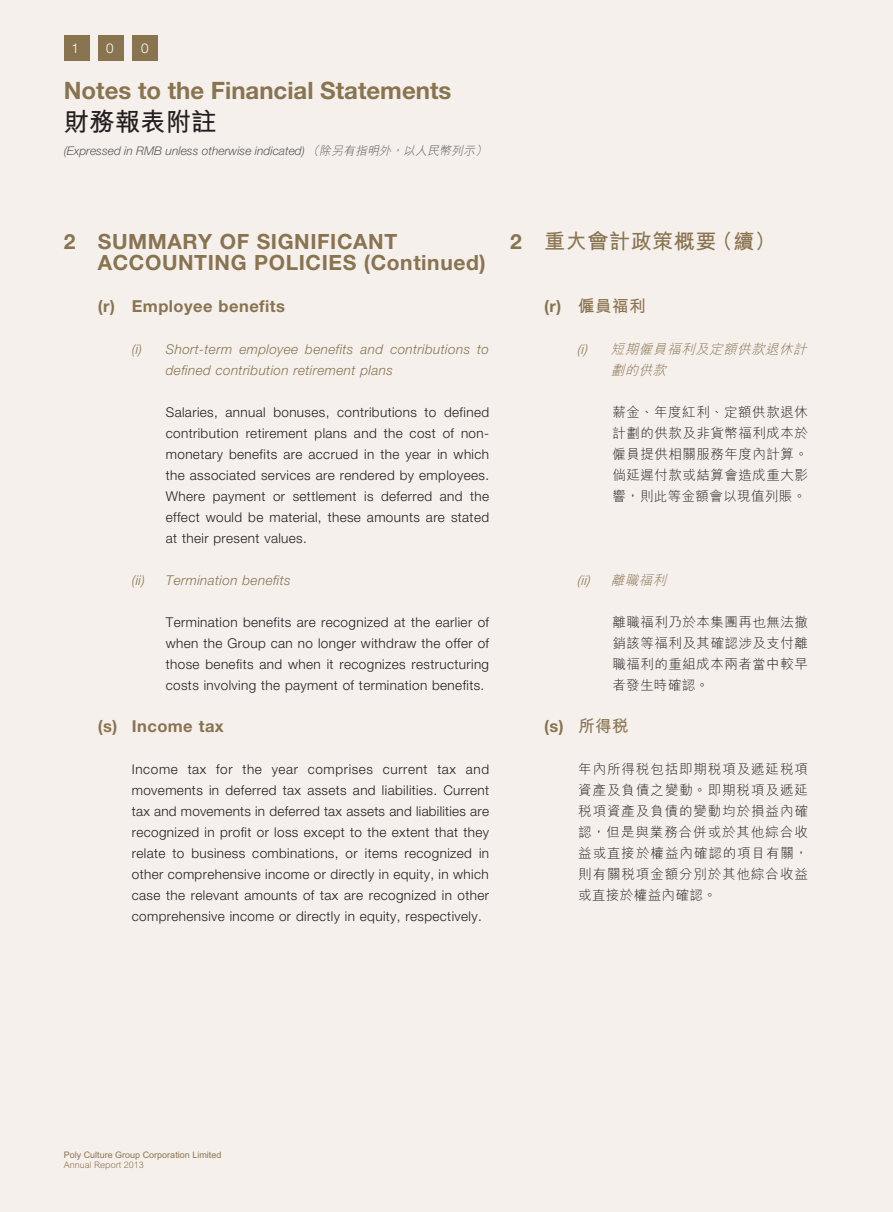
<style>
.page{position:relative;width:893px;height:1212px;background:#f6f0ed}
.page>*{position:absolute;margin:0;border:0;box-sizing:border-box;transform-origin:0 0}
.t1{font:700 25.5px "M Hei HK";color:#231f20}
.t2{font:700 24px "Helvetica Neue LT Std";color:#897450}
.t3{font:700 21px/21px "Helvetica Neue LT Std";letter-spacing:.03em;color:#897450}
.t4{font:700 21px "M Hei HK";letter-spacing:.03em;color:#897450}
.t5{font:700 16.5px "Helvetica Neue LT Std";letter-spacing:.03em;color:#897450}
.t6{font:700 16.5px "M Hei HK";color:#897450}
.t7{font:300 13.5px/21px "Helvetica Neue LT Std";letter-spacing:.03em;color:#231f20;text-align:justify}
.t8{font:300 13.5px/21px "M Hei HK";letter-spacing:.04em;color:#231f20;text-align:justify}
.t9{font:italic 300 13.5px/21px "Helvetica Neue LT Std";letter-spacing:.03em;color:#897450}
.t10{font:italic 300 13.5px/21px "M Hei HK";color:#897450}
.t11{font:italic 300 13.5px "Helvetica Neue LT Std";color:#897450}
.t12{font:300 13.5px "Helvetica Neue LT Std";color:#fff}
.t13{font:italic 300 12px "Helvetica Neue LT Std";color:#57585a}
.t14{font:700 9px "M Hei HK";color:#897450}
.t15{font:300 9px "M Hei HK";color:#897450}
.s1{font-family:"M Hei HK"}
.s2{font-family:"Helvetica Neue LT Std"}
</style>
<div class="page">
<div style="left:64px;top:35px;width:25px;height:25px;background:#897450"></div>
<div style="left:98px;top:35px;width:25px;height:25px;background:#897450"></div>
<div style="left:132px;top:35px;width:25px;height:25px;background:#897450"></div>
<p class="t12" style="left:71px;top:40px;width:9px">1</p>
<p class="t12" style="left:106px;top:40px;width:9px">0</p>
<p class="t12" style="left:141px;top:40px;width:9px">0</p>
<h2 class="t2" style="left:64px;top:75px;width:389px">Notes to the Financial Statements</h2>
<h1 class="t1" style="left:64px;top:104px;width:154px">財務報表附註</h1>
<p class="t13" style="left:64px;top:143px;width:428px">(Expressed in RMB unless otherwise indicated) <span class="s1">（除另有指明外，以人民幣列示）</span></p>
<h3 class="t3" style="left:64px;top:230px;width:31px">2 SUMMA</h3>
<h3 class="t3" style="left:98px;top:230px;width:300px;text-indent:85px">RY OF SIGNIFICANT<br>ACCOU NTI NG POLI</h3>
<h3 class="t3" style="left:306px;top:251px;width:29px">CIES</h3>
<h3 class="t3" style="left:364px;top:251px;width:123px">(Continued)</h3>
<h3 class="t4" style="left:510px;top:226px;width:267px"><span class="s2">2</span> 重大會計政策概要（續）</h3>
<p class="t5" style="left:98px;top:296px;width:189px">(r) E mployee benefits</p>
<p class="t9" style="left:166px;top:338px;width:325px;text-indent:-34px">(i) Short-term employee benefits and contributions to defined contribution retirement plans</p>
<p class="t7" style="left:166px;top:401px;width:325px">Salaries, annual bonuses, contributions to defined contribution retirement plans and the cost of non&shy;monetary benefits are accrued in the year in which the associated services are rendered by employees.<br>Where payment or settlement is deferred and the effect would be material, these amounts are stated at their present values.</p>
<p class="t9" style="left:132px;top:569px;width:160px">(ii) Termination benefits</p>
<p class="t7" style="left:166px;top:611px;width:325px">Termination benefits are recognized at the earlier of when the Group can no longer withdraw the offer of those benefits and when it recognizes restructuring costs involving the payment of termination benefits.</p>
<p class="t5" style="left:98px;top:716px;width:127px">(s) I ncome tax</p>
<p class="t7" style="left:132px;top:758px;width:359px">Income tax for the year comprises current tax and movements in deferred tax assets and liabilities. Current tax and movements in deferred tax assets and liabilities are recognized in profit or loss except to the extent that they relate to business combinations, or items recognized in other comprehensive income or directly in equity, in which case the relevant amounts of tax are recognized in other comprehensive income or directly in equity, respectively.</p>
<p class="t6" style="left:544px;top:294px;width:103px"><span class="s2">(r)</span> 僱員福利</p>
<p class="t10" style="left:611px;top:338px;width:202px;text-indent:-34px"><span class="s2">(i)</span> 短期僱員福利及定額供款退休計劃的供款</p>
<p class="t8" style="left:612px;top:401px;width:197px">薪金、年度紅利、定額供款退休計劃的供款及非貨幣福利成本於僱員提供相關服務年度內計算。倘延遲付款或結算會造成重大影響，則此等金額會以現值列賬。</p>
<p class="t11" style="left:577px;top:572px;width:15px">(ii)</p>
<p class="t10" style="left:611px;top:569px;width:61px">離職福利</p>
<p class="t8" style="left:612px;top:611px;width:197px">離職福利乃於本集團再也無法撤銷該等福利及其確認涉及支付離職福利的重組成本兩者當中較早者發生時確認。</p>
<p class="t5" style="left:544px;top:716px;width:86px">(s) <span class="s1">所得稅</span></p>
<p class="t8" style="left:578px;top:758px;width:231px">年內所得稅包括即期稅項及遞延稅項資產及負債之變動。即期稅項及遞延稅項資產及負債的變動均於損益內確認，但是與業務合併或於其他綜合收益或直接於權益內確認的項目有關，則有關稅項金額分別於其他綜合收益或直接於權益內確認。</p>
<p class="t14" style="left:64px;top:1148px;width:159px">Poly Culture Group Corporation Limited</p>
<p class="t15" style="left:64px;top:1159px;width:82px">Annual Report 2013</p>
</div>
